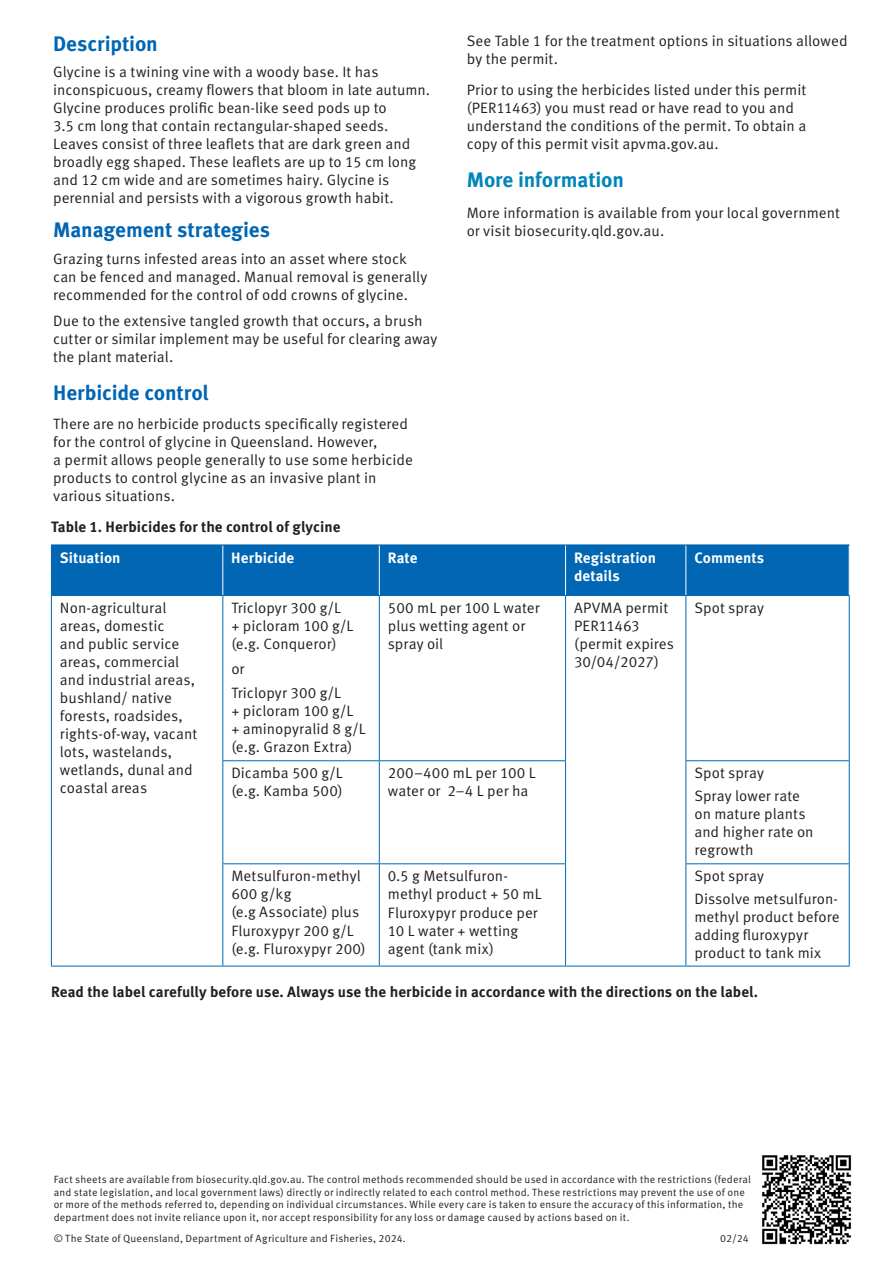
<style>
.page{position:relative;width:893px;height:1263px;background:#fff}
.page>*{position:absolute;margin:0;border:0;box-sizing:border-box;transform-origin:0 0}
.Bodycopy{font:700 21px "Meta OT";color:#0166b3}
.header01{font:700 21px "Meta OT";letter-spacing:-.01em;color:#0166b3}
.bodycopy{font:700 21px "Meta OT";letter-spacing:-.01em;color:#0085b9}
.Header01{font:700 21px "Meta OT";letter-spacing:-.005em;color:#0166b3}
.tablecopy{font:15px/18px "Meta OT";letter-spacing:.005em;color:#231f20}
.Bodycopy-2{font:15px/18px "Meta OT";color:#231f20}
.bodycopy-2{font:15px/18px "Meta OT";color:#231f20}
.bodycopy-3{font:700 15px "Meta OT";color:#231f20}
.tableheader{font:700 15px/18px "Meta OT";color:#fff}
.tabletitle{font:700 15px "Meta OT";color:#231f20}
.Disclaimer{font:10.5px/12.6px "Meta OT";letter-spacing:.015em;color:#231f20}
</style>
<div class="page">
<div style="left:52px;top:546px;width:797px;height:49px;background:#0166b3"></div>
<hr style="left:222px;top:545px;width:1px;height:50px;background:#fff">
<hr style="left:379px;top:545px;width:1px;height:50px;background:#fff">
<hr style="left:565px;top:545px;width:1px;height:50px;background:#fff">
<hr style="left:685px;top:545px;width:1px;height:50px;background:#fff">
<hr style="left:51px;top:545px;width:1px;height:50px;background:#0166b3">
<hr style="left:51px;top:545px;width:172px;height:1px;background:#0166b3">
<hr style="left:223px;top:545px;width:156px;height:1px;background:#0166b3">
<hr style="left:379px;top:545px;width:187px;height:1px;background:#0166b3">
<hr style="left:566px;top:545px;width:120px;height:1px;background:#0166b3">
<hr style="left:686px;top:545px;width:164px;height:1px;background:#0166b3">
<hr style="left:51px;top:596px;width:1px;height:165px;background:#0166b3">
<hr style="left:51px;top:761px;width:1px;height:103px;background:#0166b3">
<hr style="left:51px;top:864px;width:1px;height:102px;background:#0166b3">
<hr style="left:51px;top:595px;width:172px;height:1px;background:#0166b3">
<hr style="left:222px;top:596px;width:1px;height:164px;background:#0166b3">
<hr style="left:223px;top:595px;width:156px;height:1px;background:#0166b3">
<hr style="left:379px;top:595px;width:187px;height:1px;background:#0166b3">
<hr style="left:566px;top:595px;width:120px;height:1px;background:#0166b3">
<hr style="left:686px;top:595px;width:164px;height:1px;background:#0166b3">
<hr style="left:379px;top:596px;width:1px;height:164px;background:#0166b3">
<hr style="left:565px;top:596px;width:1px;height:164px;background:#0166b3">
<hr style="left:685px;top:596px;width:1px;height:164px;background:#0166b3">
<hr style="left:849px;top:596px;width:1px;height:164px;background:#0166b3">
<hr style="left:51px;top:966px;width:172px;height:1px;background:#0166b3">
<hr style="left:222px;top:761px;width:1px;height:102px;background:#0166b3">
<hr style="left:222px;top:864px;width:1px;height:102px;background:#0166b3">
<hr style="left:379px;top:761px;width:1px;height:102px;background:#0166b3">
<hr style="left:565px;top:761px;width:1px;height:102px;background:#0166b3">
<hr style="left:685px;top:761px;width:1px;height:102px;background:#0166b3">
<hr style="left:849px;top:761px;width:1px;height:102px;background:#0166b3">
<hr style="left:379px;top:864px;width:1px;height:102px;background:#0166b3">
<hr style="left:565px;top:864px;width:1px;height:102px;background:#0166b3">
<hr style="left:685px;top:864px;width:1px;height:102px;background:#0166b3">
<hr style="left:849px;top:864px;width:1px;height:102px;background:#0166b3">
<hr style="left:222px;top:760px;width:157px;height:1px;background:#0166b3">
<hr style="left:379px;top:760px;width:187px;height:1px;background:#0166b3">
<hr style="left:685px;top:760px;width:165px;height:1px;background:#0166b3">
<hr style="left:222px;top:863px;width:157px;height:1px;background:#0166b3">
<hr style="left:379px;top:863px;width:187px;height:1px;background:#0166b3">
<hr style="left:685px;top:863px;width:165px;height:1px;background:#0166b3">
<hr style="left:223px;top:966px;width:156px;height:1px;background:#0166b3">
<hr style="left:379px;top:966px;width:187px;height:1px;background:#0166b3">
<hr style="left:566px;top:966px;width:120px;height:1px;background:#0166b3">
<hr style="left:686px;top:966px;width:164px;height:1px;background:#0166b3">
<img style="left:762px;top:1155px;width:90px;height:90px">
<p class="bodycopy-2" style="left:467px;top:32px;width:382px">See Table 1 for the treatment options in situations allowed by the permit.</p>
<p class="bodycopy-2" style="left:467px;top:81px;width:341px">Prior to using the herbicides listed under this permit (PER11463) you must read or have read to you and understand the conditions of the permit. To obtain a copy of this permit visit apvma.gov.au.</p>
<p class="bodycopy" style="left:467px;top:167px;width:159px">More information</p>
<p class="bodycopy-2" style="left:467px;top:204px;width:375px">More information is available from your local government or visit biosecurity.qld.gov.au.</p>
<p class="Header01" style="left:53px;top:30px;width:106px">Description</p>
<p class="Bodycopy-2" style="left:53px;top:63px;width:378px">Glycine is a twining vine with a woody base. It has inconspicuous, creamy flowers that bloom in late autumn.<br>Glycine produces prolific bean-like seed pods up to<br>3.5 cm long that contain rectangular-shaped seeds.<br>Leaves consist of three leaflets that are dark green and broadly egg shaped. These leaflets are up to 15 cm long and 12 cm wide and are sometimes hairy. Glycine is perennial and persists with a vigorous growth habit.</p>
<p class="Bodycopy" style="left:53px;top:217px;width:219px">Management strategies</p>
<p class="Bodycopy-2" style="left:53px;top:250px;width:376px">Grazing turns infested areas into an asset where stock can be fenced and managed. Manual removal is generally recommended for the control of odd crowns of glycine.</p>
<p class="Bodycopy-2" style="left:53px;top:312px;width:386px">Due to the extensive tangled growth that occurs, a brush cutter or similar implement may be useful for clearing away the plant material.</p>
<p class="header01" style="left:53px;top:380px;width:157px">Herbicide control</p>
<p class="bodycopy-2" style="left:53px;top:415px;width:361px">There are no herbicide products specifically registered for the control of glycine in Queensland. However,<br>a permit allows people generally to use some herbicide products to control glycine as an invasive plant in various situations.</p>
<p class="tabletitle" style="left:51px;top:517px;width:291px">Table 1. Herbicides for the control of glycine</p>
<p class="tableheader" style="left:60px;top:549px;width:62px">Situation</p>
<p class="tableheader" style="left:231px;top:549px;width:64px">Herbicide</p>
<p class="tableheader" style="left:388px;top:549px;width:31px">Rate</p>
<p class="tableheader" style="left:574px;top:549px;width:84px">Registration details</p>
<p class="tableheader" style="left:694px;top:549px;width:71px">Comments</p>
<p class="tablecopy" style="left:60px;top:599px;width:139px">Non-agricultural areas, domestic<br>and public service areas, commercial and industrial areas, bushland/ native forests, roadsides, rights-of-way, vacant lots, wastelands, wetlands, dunal and coastal areas</p>
<p class="tablecopy" style="left:231px;top:599px;width:124px">Triclopyr 300 g/L<br>+ picloram 100 g/L (e.g. Conqueror)</p>
<p class="tablecopy" style="left:388px;top:599px;width:153px">500 mL per 100 L water plus wetting agent or spray oil</p>
<p class="tablecopy" style="left:574px;top:599px;width:101px">APVMA permit<br>PER11463 (permit expires<br>30/04/2027)</p>
<p class="tablecopy" style="left:694px;top:599px;width:71px">Spot spray</p>
<p class="tablecopy" style="left:231px;top:660px;width:15px">or</p>
<p class="tablecopy" style="left:231px;top:684px;width:136px">Triclopyr 300 g/L<br>+ picloram 100 g/L<br>+ aminopyralid 8 g/L (e.g. Grazon Extra)</p>
<p class="tablecopy" style="left:231px;top:764px;width:113px">Dicamba 500 g/L (e.g. Kamba 500)</p>
<p class="tablecopy" style="left:388px;top:764px;width:149px">200–400 mL per 100 L water or 2–4 L per ha</p>
<p class="tablecopy" style="left:694px;top:764px;width:71px">Spot spray</p>
<p class="tablecopy" style="left:694px;top:787px;width:121px">Spray lower rate on mature plants and higher rate on regrowth</p>
<p class="tablecopy" style="left:231px;top:867px;width:136px">Metsulfuron-methyl<br>600 g/kg<br>(e.g Associate) plus<br>Fluroxypyr 200 g/L (e.g. Fluroxypyr 200)</p>
<p class="tablecopy" style="left:388px;top:867px;width:155px">0.5 g Metsulfuron&shy;methyl product + 50 mL<br>Fluroxypyr produce per<br>10 L water + wetting agent (tank mix)</p>
<p class="tablecopy" style="left:694px;top:867px;width:71px">Spot spray</p>
<p class="tablecopy" style="left:694px;top:890px;width:147px">Dissolve metsulfuron&shy;methyl product before adding fluroxypyr product to tank mix</p>
<p class="bodycopy-3" style="left:51px;top:982px;width:709px">Read the label carefully before use. Always use the herbicide in accordance with the directions on the label.</p>
<p class="Disclaimer" style="left:54px;top:1173px;width:699px">Fact sheets are available from biosecurity.qld.gov.au. The control methods recommended should be used in accordance with the restrictions (federal and state legislation, and local government laws) directly or indirectly related to each control method. These restrictions may prevent the use of one or more of the methods referred to, depending on individual circumstances. While every care is taken to ensure the accuracy of this information, the department does not invite reliance upon it, nor accept responsibility for any loss or damage caused by actions based on it.</p>
<p class="Disclaimer" style="left:54px;top:1232px;width:354px">© The State of Queensland, Department of Agriculture and Fisheries, 2024.</p>
<p class="Disclaimer" style="left:720px;top:1232px;width:30px">02/24</p>
</div>
